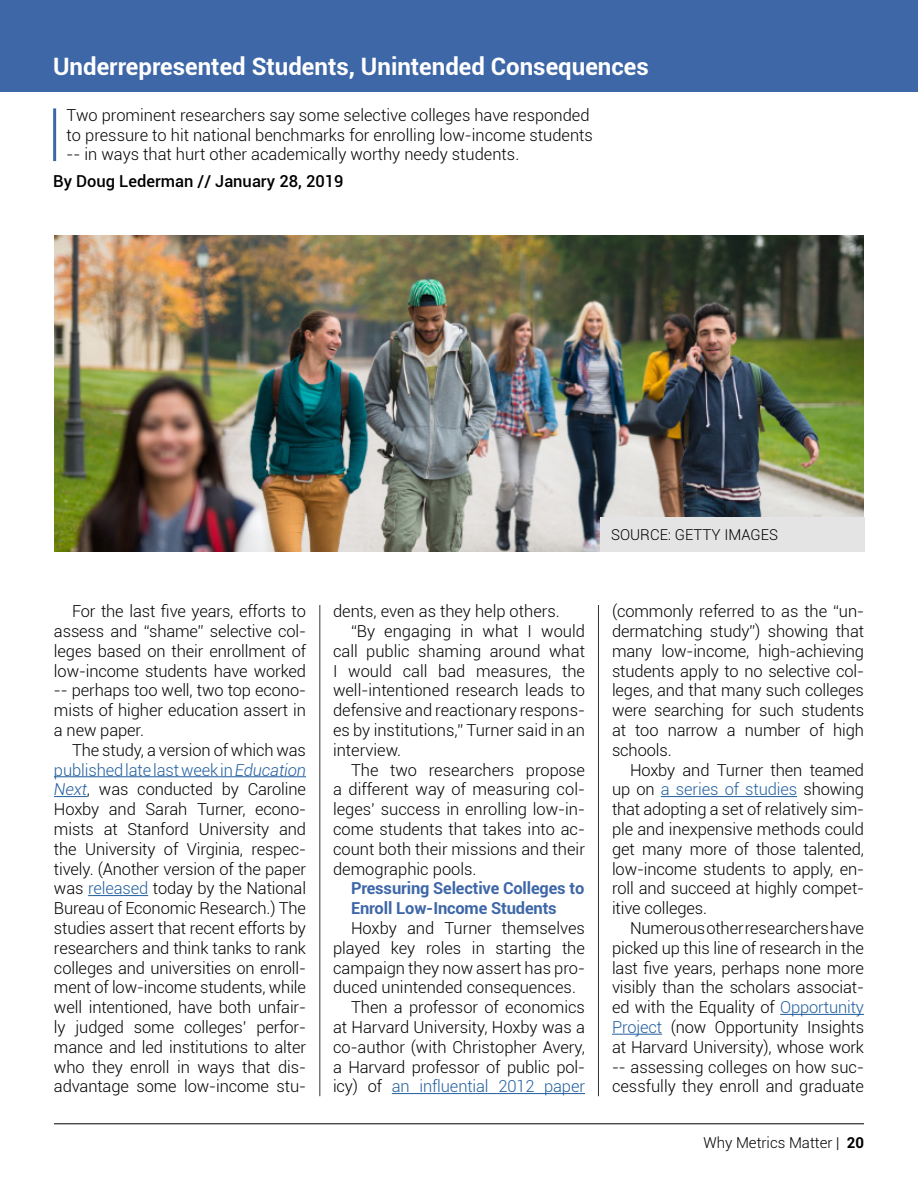
<style>
.page{position:relative;width:918px;height:1188px;background:#fff}
.page>*{position:absolute;margin:0;border:0;box-sizing:border-box;transform-origin:0 0}
.t1{font:700 24px "Roboto";color:#fff}
.t2{font:300 16.5px/19.8px "Roboto";color:#000;text-align:justify}
.t3{font:700 16.5px/19.8px "Roboto";letter-spacing:-.01em;color:#3e67a8}
.t4{font:500 16.5px "Roboto";color:#000}
.t5{font:300 16.5px "Roboto";letter-spacing:-.01em;color:#215e9e}
.t6{font:300 15px "Roboto";color:#000}
.s1{color:#215e9e}
.s2{font-style:italic;color:#215e9e}
.s3{color:#000}
.s4{font-weight:700}
</style>
<div class="page">
<div style="left:0;top:0;width:918px;height:91px;background:#3e67a8"></div>
<hr style="left:54px;top:1124px;width:810px;height:1px;background:#000">
<hr style="left:598px;top:108px;width:1px;height:988px;background:#343433">
<hr style="left:320px;top:108px;width:1px;height:988px;background:#343433">
<div style="left:53px;top:108px;width:810px;height:153px;background:#fff"></div>
<hr style="left:53px;top:108px;width:3px;height:53px;background:#3e67a8">
<hr style="left:54px;top:776px;width:252px;height:1px;background:#215e9e">
<hr style="left:54px;top:796px;width:33px;height:1px;background:#215e9e">
<hr style="left:88px;top:895px;width:60px;height:1px;background:#215e9e">
<hr style="left:392px;top:1093px;width:193px;height:1px;background:#215e9e">
<hr style="left:661px;top:796px;width:136px;height:1px;background:#215e9e">
<hr style="left:780px;top:1014px;width:84px;height:1px;background:#215e9e">
<hr style="left:612px;top:1034px;width:50px;height:1px;background:#215e9e">
<img style="left:54px;top:235px;width:810px;height:317px">
<div style="left:600px;top:517px;width:265px;height:35px;background:#e5e4e4"></div>
<h1 class="t1" style="left:53px;top:49px;width:597px">Underrepresented Students, Unintended Consequences</h1>
<p class="t2" style="left:67px;top:104px;width:528px;text-align:left">Two prominent researchers say some selective colleges have responded to pressure to hit national benchmarks for enrolling low-income students -- in ways that hurt other academically worthy needy students.</p>
<p class="t4" style="left:53px;top:169px;width:292px">By Doug Lederman // January 28, 2019</p>
<p class="t2" style="left:54px;top:601px;width:254px;text-indent:18px">For the last five years, efforts to assess and “shame” selective col&shy;leges based on their enrollment of low-income students have worked -- perhaps too well, two top econo&shy;mists of higher education assert in a new paper.</p>
<p class="t2" style="left:54px;top:739px;width:254px;text-indent:18px">The study, a version of which was <span class="s1">published late last week in</span> <span class="s2">Education Next</span>, was conducted by Caroline Hoxby and Sarah Turner, econo&shy;mists at Stanford University and the University of Virginia, respec&shy;tively. (Another version of the paper was <span class="s1">released</span> today by the National Bureau of Economic Research.) The studies assert that recent efforts by researchers and think tanks to rank colleges and universities on enroll&shy;ment of low-income students, while well intentioned, have both unfair&shy;ly judged some colleges’ perfor&shy;mance and led institutions to alter who they enroll in ways that dis&shy;advantage some low-income stu-</p>
<p class="t2" style="left:333px;top:601px;width:228px">dents, even as they help others.</p>
<p class="t2" style="left:351px;top:621px;width:236px">“By engaging in what I would</p>
<p class="t2" style="left:333px;top:640px;width:254px">call public shaming around what</p>
<p class="t2" style="left:333px;top:660px;width:254px">I would call bad measures, the</p>
<p class="t2" style="left:333px;top:680px;width:254px">well-intentioned research leads to</p>
<p class="t2" style="left:333px;top:700px;width:254px">defensive and reactionary respons-</p>
<p class="t2" style="left:333px;top:720px;width:254px">es by institutions,” Turner said in an</p>
<p class="t2" style="left:333px;top:739px;width:70px">interview.</p>
<p class="t2" style="left:351px;top:759px;width:236px">The two researchers propose</p>
<p class="t2" style="left:333px;top:779px;width:254px">a different way of measuring col-</p>
<p class="t2" style="left:333px;top:799px;width:254px">leges’ success in enrolling low-in-</p>
<p class="t2" style="left:333px;top:819px;width:254px">come students that takes into ac-</p>
<p class="t2" style="left:333px;top:838px;width:254px">count both their missions and their</p>
<p class="t2" style="left:333px;top:858px;width:145px">demographic pools.</p>
<p class="t3" style="left:351px;top:878px;width:235px">Pressuring Selective Colleges to<br>Enroll Low-Income Students</p>
<p class="t2" style="left:351px;top:918px;width:236px">Hoxby and Turner themselves</p>
<p class="t2" style="left:333px;top:937px;width:254px">played key roles in starting the</p>
<p class="t2" style="left:333px;top:957px;width:254px">campaign they now assert has pro-</p>
<p class="t2" style="left:333px;top:977px;width:244px">duced unintended consequences.</p>
<p class="t2" style="left:351px;top:997px;width:236px">Then a professor of economics</p>
<p class="t2" style="left:333px;top:1017px;width:254px">at Harvard University, Hoxby was a</p>
<p class="t2" style="left:333px;top:1036px;width:253px">co-author (with Christopher Avery,</p>
<p class="t2" style="left:333px;top:1056px;width:254px">a Harvard professor of public pol-</p>
<p class="t5" style="left:333px;top:1075px;width:254px"><span class="s3">icy) of</span> an influential 2012 paper</p>
<p class="t6" style="left:611px;top:524px;width:169px">SOURCE: GETTY IMAGES</p>
<p class="t2" style="left:612px;top:601px;width:254px">(commonly referred to as the “un&shy;dermatching study”) showing that many low-income, high-achieving students apply to no selective col&shy;leges, and that many such colleges were searching for such students at too narrow a number of high schools.</p>
<p class="t2" style="left:612px;top:759px;width:254px;text-indent:18px">Hoxby and Turner then teamed up on <span class="s1">a series of studies</span> showing that adopting a set of relatively sim&shy;ple and inexpensive methods could get many more of those talented, low-income students to apply, en&shy;roll and succeed at highly compet&shy;itive colleges.</p>
<p class="t2" style="left:612px;top:918px;width:254px;text-indent:18px">Numerous other researchers have picked up this line of research in the last five years, perhaps none more visibly than the scholars associat&shy;ed with the Equality of <span class="s1">Opportunity Project</span> (now Opportunity Insights at Harvard University), whose work -- assessing colleges on how suc&shy;cessfully they enroll and graduate</p>
<p class="t6" style="left:703px;top:1132px;width:162px">Why Metrics Matter | <span class="s4">20</span></p>
</div>
